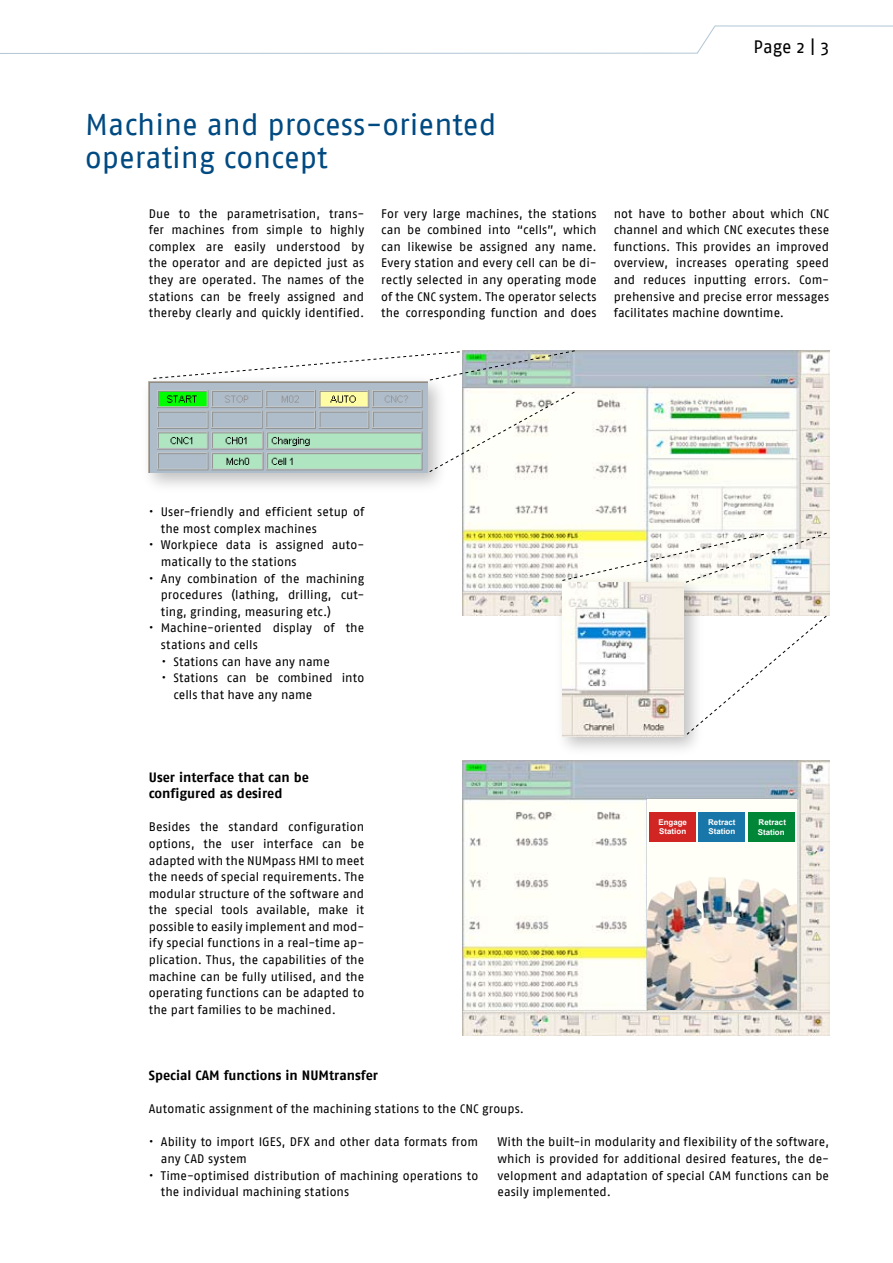
<style>
.page{position:relative;width:893px;height:1263px;background:#fff}
.page>*{position:absolute;margin:0;border:0;box-sizing:border-box;transform-origin:0 0}
.t1{font:30px/33.2px "Fago No";color:#004a82}
.t2{font:18px "Fago No";color:#000}
.t3{font:700 13.5px/16.6px "Fago No";color:#000}
.t4{font:12.3px/16.6px "Fago No";letter-spacing:.005em;color:#000;text-align:justify}
.t5{font:700 7.95px/9.6px "Arial";color:#fff}
</style>
<div class="page">
<img style="left:462px;top:350px;width:367px;height:266px">
<svg style="left:0;top:25px;width:893px;height:29px"></svg>
<svg style="left:450px;top:391px;width:125px;height:82px"></svg>
<svg style="left:705px;top:615px;width:122px;height:105px"></svg>
<svg style="left:213px;top:350px;width:363px;height:31px"></svg>
<svg style="left:562px;top:532px;width:265px;height:51px"></svg>
<div style="left:141px;top:373px;width:309px;height:121px;background:#000;opacity:.25"></div>
<img style="left:149px;top:381px;width:279px;height:92px">
<div style="left:554px;top:575px;width:151px;height:183px;background:#000;opacity:.25"></div>
<img style="left:562px;top:583px;width:122px;height:153px">
<img style="left:462px;top:760px;width:367px;height:275px">
<img style="left:648px;top:799px;width:148px;height:78px">
<img style="left:648px;top:877px;width:148px;height:132px">
<div style="left:649px;top:812px;width:47px;height:29px;background:#d12524"></div>
<div style="left:698px;top:812px;width:47px;height:29px;background:#1876a9"></div>
<div style="left:748px;top:813px;width:47px;height:29px;background:#008637"></div>
<h1 class="t1" style="left:85px;top:107px;width:413px">Machine and process-oriented operating concept</h1>
<h2 class="t2" style="left:754px;top:37px;width:77px">Page 2 | 3</h2>
<p class="t4" style="left:149px;top:205px;width:217px">Due to the parametrisation, trans&shy;fer machines from simple to highly complex are easily understood by the operator and are depicted just as they are operated. The names of the stations can be freely assigned and thereby clearly and quickly identified.</p>
<p class="t4" style="left:381px;top:205px;width:217px">For very large machines, the stations can be combined into “cells”, which can likewise be assigned any name.<br>Every station and every cell can be di&shy;rectly selected in any operating mode of the CNC system. The operator selects the corresponding function and does</p>
<p class="t4" style="left:614px;top:205px;width:217px">not have to bother about which CNC channel and which CNC executes these functions. This provides an improved overview, increases operating speed and reduces inputting errors. Com&shy;prehensive and precise error messages facilitates machine downtime.</p>
<p class="t4" style="left:161px;top:503px;width:205px;text-indent:-12px">• User-friendly and efficient setup of the most complex machines</p>
<p class="t4" style="left:161px;top:537px;width:205px;text-indent:-12px">• Workpiece data is assigned auto&shy;matically to the stations</p>
<p class="t4" style="left:161px;top:570px;width:205px;text-indent:-12px">• Any combination of the machining procedures (lathing, drilling, cut&shy;ting, grinding, measuring etc.)</p>
<p class="t4" style="left:161px;top:620px;width:205px;text-indent:-12px">• Machine-oriented display of the stations and cells</p>
<p class="t4" style="left:161px;top:653px;width:170px">• Stations can have any name</p>
<p class="t4" style="left:173px;top:669px;width:192px;text-indent:-12px">• Stations can be combined into cells that have any name</p>
<p class="t3" style="left:149px;top:768px;width:162px">User interface that can be configured as desired</p>
<p class="t4" style="left:149px;top:819px;width:217px">Besides the standard configuration options, the user interface can be adapted with the NUMpass HMI to meet the needs of special requirements. The modular structure of the software and the special tools available, make it possible to easily implement and mod&shy;ify special functions in a real-time ap&shy;plication. Thus, the capabilities of the machine can be fully utilised, and the operating functions can be adapted to the part families to be machined.</p>
<p class="t3" style="left:149px;top:1067px;width:231px">Special CAM functions in NUMtransfer</p>
<p class="t4" style="left:149px;top:1100px;width:377px">Automatic assignment of the machining stations to the CNC groups.</p>
<p class="t5" style="left:658px;top:817px;width:30px">Engage<br>Station</p>
<p class="t5" style="left:708px;top:817px;width:29px">Retract<br>Station</p>
<p class="t5" style="left:758px;top:818px;width:30px">Retract<br>Station</p>
<p class="t4" style="left:161px;top:1134px;width:319px;text-indent:-12px">• Ability to import IGES, DFX and other data formats from any CAD system</p>
<p class="t4" style="left:161px;top:1167px;width:319px;text-indent:-12px">• Time-optimised distribution of machining operations to the individual machining stations</p>
<p class="t4" style="left:497px;top:1134px;width:333px">With the built-in modularity and flexibility of the software, which is provided for additional desired features, the de&shy;velopment and adaptation of special CAM functions can be easily implemented.</p>
</div>
